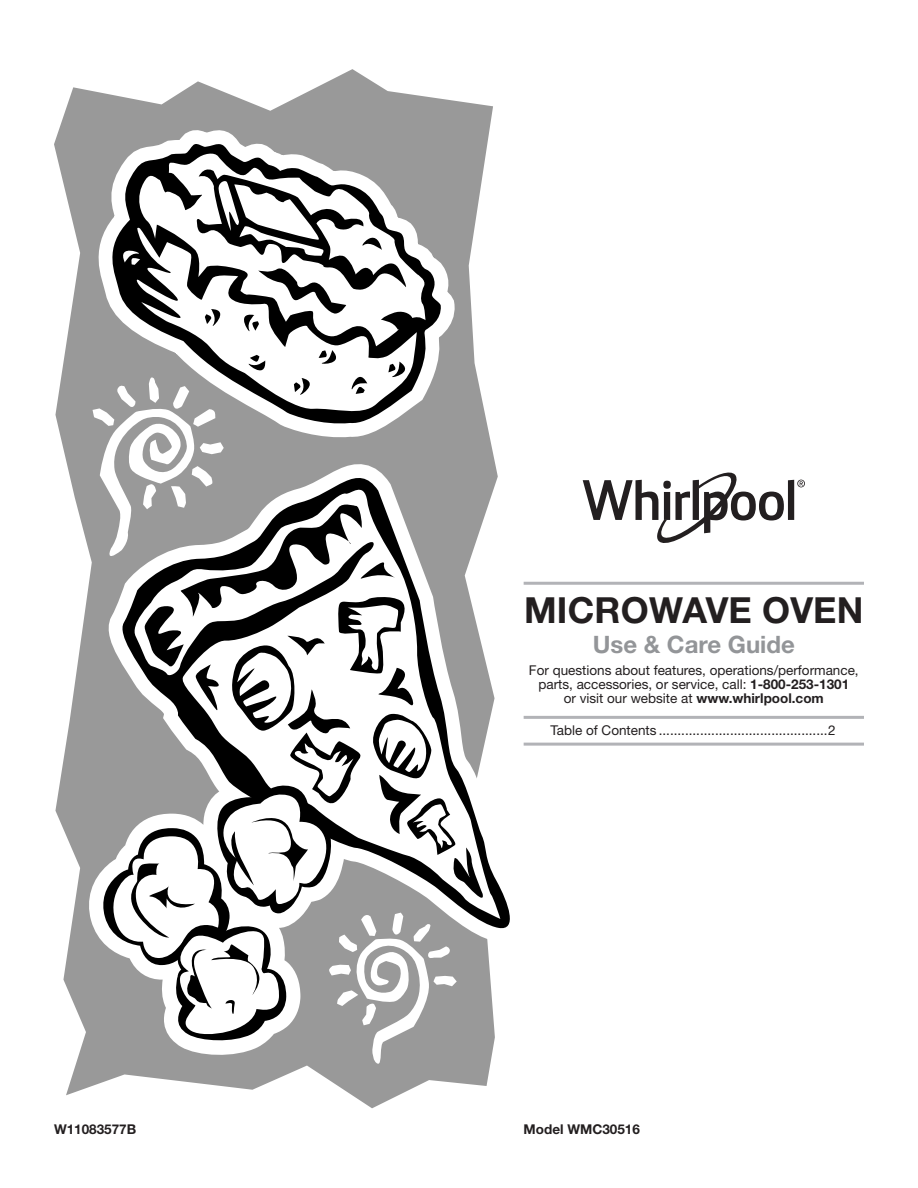
<style>
.page{position:relative;width:918px;height:1188px;background:#fff}
.page>*{position:absolute;margin:0;border:0;box-sizing:border-box;transform-origin:0 0}
.Cover_Heading_1{font:700 36px "Helvetica Neue";letter-spacing:.005em;color:#231f20}
.Cover_Heading_2{font:700 24px "Helvetica Neue";color:#939598}
.Body_Centered{font:13.5px/13.8px "Helvetica Neue";color:#231f20;text-align:center}
.Cover_TOC{font:13.5px "Helvetica Neue";color:#231f20}
.Part_Number{font:700 13.5px "Helvetica Neue";color:#231f20}
.s1{font-weight:700}
</style>
<div class="page">
<hr style="left:524px;top:582px;width:340px;height:3px;background:#b2b3b7">
<hr style="left:524px;top:716px;width:340px;height:3px;background:#b2b3b7">
<hr style="left:524px;top:743px;width:340px;height:3px;background:#b2b3b7">
<svg style="left:583px;top:473px;width:222px;height:70px"></svg>
<svg style="left:54px;top:69px;width:441px;height:1039px"></svg>
<div style="left:85px;top:768px;width:8px;height:290px;background:#999"></div>
<svg style="left:486px;top:480px;width:14px;height:439px"></svg>
<svg style="left:102px;top:107px;width:357px;height:243px;background:#a0a0a0"></svg>
<svg style="left:102px;top:143px;width:340px;height:207px;fill:#999"></svg>
<svg style="left:133px;top:152px;width:294px;height:194px"></svg>
<svg style="left:133px;top:226px;width:284px;height:124px"></svg>
<svg style="left:116px;top:242px;width:30px;height:23px"></svg>
<svg style="left:193px;top:165px;width:215px;height:172px"></svg>
<svg style="left:93px;top:350px;width:393px;height:715px"></svg>
<p class="Cover_Heading_1" style="left:524px;top:587px;width:341px">MICROWAVE OVEN</p>
<p class="Cover_Heading_2" style="left:593px;top:629px;width:204px">Use &amp; Care Guide</p>
<p class="Body_Centered" style="left:529px;top:664px;width:331px">For questions about features, operations/performance, parts, accessories, or service, call: <span class="s1">1-800-253-1301<br></span>or visit our website at <span class="s1">www.whirlpool.com</span></p>
<p class="Cover_TOC" style="left:551px;top:722px;width:287px">Table of Contents .............................................2</p>
<p class="Part_Number" style="left:54px;top:1121px;width:84px">W11083577B</p>
<p class="Part_Number" style="left:524px;top:1121px;width:118px">Model WMC30516</p>
</div>
